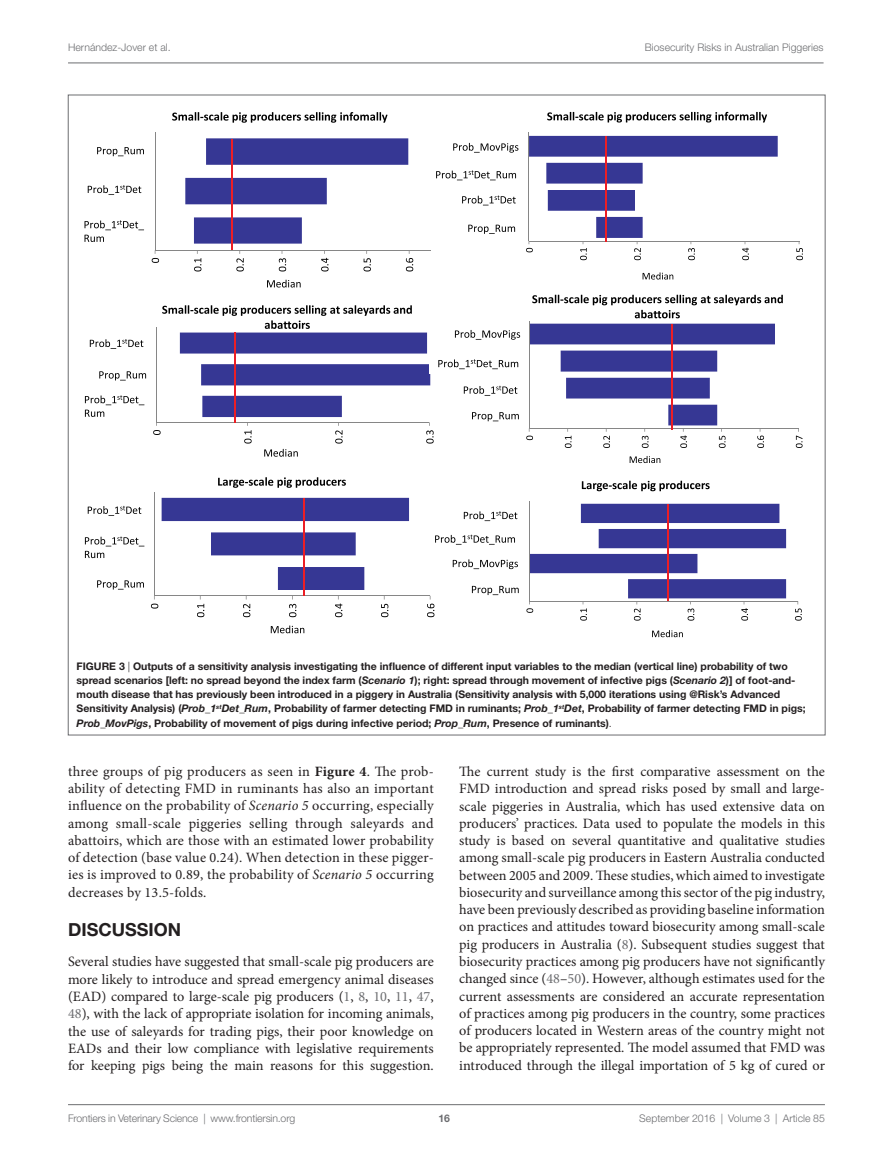
<style>
.page{position:relative;width:893px;height:1170px;background:#fff}
.page>*{position:absolute;margin:0;border:0;box-sizing:border-box;transform-origin:0 0}
.t1{font:700 18px "Helvetica Neue LT Std";color:#231f20}
.t2{font:14.25px/17.2px "Minion Pro";color:#231f20;text-align:justify}
.t3{font:700 10.5px/14.2px "Helvetica Neue LT Std";color:#231f20}
.t4{font:300 10.5px "Helvetica Neue LT Std";color:#6c6d70}
.t5{font:700 10.5px "Helvetica Neue LT Std";color:#6c6d70}
.s1{font-weight:300}
.s2{font-style:italic}
.s3{font-weight:700}
.s4{color:#6c6d70}
</style>
<div class="page">
<svg style="left:185px;top:138px;width:223px;height:105px"></svg>
<hr style="left:155px;top:250px;width:275px;height:1px;background:#868686">
<hr style="left:155px;top:132px;width:1px;height:118px;background:#868686">
<svg style="left:152px;top:250px;width:7px;height:13px"></svg>
<svg style="left:194px;top:251px;width:7px;height:20px"></svg>
<svg style="left:236px;top:251px;width:8px;height:20px"></svg>
<svg style="left:279px;top:251px;width:7px;height:20px"></svg>
<svg style="left:321px;top:251px;width:8px;height:20px"></svg>
<svg style="left:363px;top:251px;width:8px;height:20px"></svg>
<svg style="left:406px;top:251px;width:7px;height:20px"></svg>
<svg style="left:267px;top:280px;width:34px;height:7px"></svg>
<svg style="left:172px;top:112px;width:215px;height:11px"></svg>
<svg style="left:264px;top:449px;width:34px;height:7px"></svg>
<hr style="left:154px;top:595px;width:276px;height:1px;background:#868686">
<hr style="left:154px;top:492px;width:1px;height:103px;background:#868686">
<svg style="left:151px;top:498px;width:258px;height:119px"></svg>
<svg style="left:427px;top:595px;width:7px;height:22px"></svg>
<svg style="left:271px;top:625px;width:33px;height:8px"></svg>
<svg style="left:218px;top:477px;width:128px;height:11px"></svg>
<hr style="left:529px;top:428px;width:270px;height:1px;background:#868686">
<svg style="left:796px;top:429px;width:6px;height:19px"></svg>
<svg style="left:630px;top:456px;width:30px;height:7px"></svg>
<svg style="left:526px;top:295px;width:257px;height:153px"></svg>
<hr style="left:671px;top:324px;width:1px;height:105px;background:#ec1e24">
<hr style="left:529px;top:241px;width:270px;height:1px;background:#868686">
<hr style="left:529px;top:133px;width:1px;height:108px;background:#868686">
<svg style="left:526px;top:136px;width:252px;height:124px"></svg>
<svg style="left:796px;top:241px;width:7px;height:19px"></svg>
<svg style="left:643px;top:272px;width:30px;height:7px"></svg>
<svg style="left:547px;top:112px;width:220px;height:10px"></svg>
<hr style="left:529px;top:601px;width:269px;height:1px;background:#868686">
<hr style="left:529px;top:501px;width:1px;height:100px;background:#868686">
<svg style="left:526px;top:503px;width:260px;height:117px"></svg>
<svg style="left:795px;top:601px;width:7px;height:19px"></svg>
<svg style="left:652px;top:630px;width:31px;height:7px"></svg>
<svg style="left:582px;top:480px;width:128px;height:11px"></svg>
<hr style="left:303px;top:498px;width:2px;height:98px;background:#ec1e24">
<hr style="left:605px;top:137px;width:2px;height:104px;background:#ec1e24">
<hr style="left:231px;top:139px;width:1px;height:110px;background:#ec1e24">
<hr style="left:667px;top:504px;width:1px;height:97px;background:#ec1e24">
<svg style="left:97px;top:147px;width:47px;height:9px"></svg>
<svg style="left:99px;top:371px;width:47px;height:9px"></svg>
<svg style="left:468px;top:224px;width:48px;height:10px"></svg>
<div style="left:464px;top:405px;width:63px;height:21px;background:#fff"></div>
<div style="left:89px;top:573px;width:63px;height:21px;background:#fff"></div>
<svg style="left:97px;top:580px;width:47px;height:9px"></svg>
<div style="left:463px;top:578px;width:64px;height:22px;background:#fff"></div>
<svg style="left:472px;top:585px;width:47px;height:10px"></svg>
<svg style="left:87px;top:185px;width:55px;height:10px"></svg>
<div style="left:454px;top:189px;width:73px;height:21px;background:#fff"></div>
<svg style="left:462px;top:195px;width:54px;height:10px"></svg>
<svg style="left:89px;top:339px;width:55px;height:10px"></svg>
<div style="left:455px;top:379px;width:73px;height:21px;background:#fff"></div>
<div style="left:79px;top:499px;width:73px;height:21px;background:#fff"></div>
<svg style="left:87px;top:505px;width:55px;height:11px"></svg>
<div style="left:455px;top:504px;width:73px;height:21px;background:#fff"></div>
<svg style="left:463px;top:511px;width:55px;height:10px"></svg>
<div style="left:79px;top:530px;width:74px;height:34px;background:#fff"></div>
<svg style="left:85px;top:536px;width:59px;height:22px"></svg>
<svg style="left:85px;top:395px;width:60px;height:22px"></svg>
<svg style="left:85px;top:220px;width:59px;height:22px"></svg>
<div style="left:428px;top:164px;width:99px;height:21px;background:#fff"></div>
<svg style="left:436px;top:170px;width:81px;height:10px"></svg>
<div style="left:430px;top:353px;width:99px;height:21px;background:#fff"></div>
<svg style="left:435px;top:534px;width:80px;height:10px"></svg>
<svg style="left:453px;top:143px;width:66px;height:10px"></svg>
<div style="left:446px;top:323px;width:82px;height:21px;background:#fff"></div>
<svg style="left:153px;top:305px;width:367px;height:138px"></svg>
<svg style="left:453px;top:559px;width:65px;height:10px"></svg>
<hr style="left:68px;top:63px;width:756px;height:1px;background:#6c6d70">
<hr style="left:68px;top:1104px;width:757px;height:1px;background:#6c6d70">
<p class="t4" style="left:68px;top:41px;width:104px">Hernández-Jover et al.</p>
<p class="t4" style="left:645px;top:41px;width:180px">Biosecurity Risks in Australian Piggeries</p>
<p class="t3" style="left:77px;top:658px;width:731px">FIG URE 3 <span class="s1">|</span> Outputs of a sensitivity analysis investigating the influence of different input variables to the median (vertical line) probability of two spread scenarios [left: no spread beyond the index farm (<span class="s2">Scenario 1</span>); right: spread through movement of infective pigs (<span class="s2">Scenario 2</span>)] of foot-and&shy;mouth disease that has previously been introduced in a piggery in Australia (Sensitivity analysis with 5,000 iterations using @Risk’s Advanced Sensitivity Analysis) (<span class="s2">Prob_1</span><sup>st</sup><span class="s2">Det_Rum</span>, Probability of farmer detecting FMD in ruminants; <span class="s2">Prob_1</span><sup>st</sup><span class="s2">Det</span>, Probability of farmer detecting FMD in pigs; <span class="s2">Prob_MovPigs</span>, Probability of movement of pigs during infective period; <span class="s2">Prop_Rum</span>, Presence of ruminants)<span class="s1">.</span></p>
<p class="t2" style="left:68px;top:762px;width:367px">three groups of pig producers as seen in <span class="s3">Figure 4</span>. The prob&shy;ability of detecting FMD in ruminants has also an important influence on the probability of <span class="s2">Scenario 5</span> occurring, especially among small-scale piggeries selling through saleyards and abattoirs, which are those with an estimated lower probability of detection (base value 0.24). When detection in these pigger&shy;ies is improved to 0.89, the probability of <span class="s2">Scenario 5</span> occurring decreases by 13.5-folds.</p>
<p class="t1" style="left:68px;top:918px;width:112px">DISCUSSION</p>
<p class="t2" style="left:68px;top:953px;width:367px">Several studies have suggested that small-scale pig producers are more likely to introduce and spread emergency animal diseases (EAD) compared to large-scale pig producers (<span class="s4">1</span>, <span class="s4">8</span>, <span class="s4">10</span>, <span class="s4">11</span>, <span class="s4">47</span>, <span class="s4">48</span>), with the lack of appropriate isolation for incoming animals, the use of saleyards for trading pigs, their poor knowledge on EADs and their low compliance with legislative requirements for keeping pigs being the main reasons for this suggestion.</p>
<p class="t2" style="left:459px;top:763px;width:367px">The current study is the first comparative assessment on the FMD introduction and spread risks posed by small and large&shy;scale piggeries in Australia, which has used extensive data on producers’ practices. Data used to populate the models in this study is based on several quantitative and qualitative studies among small-scale pig producers in Eastern Australia conducted between 2005 and 2009. These studies, which aimed to investigate biosecurity and surveillance among this sector of the pig industry, have been previously described as providing baseline information on practices and attitudes toward biosecurity among small-scale pig producers in Australia (<span class="s4">8</span>). Subsequent studies suggest that biosecurity practices among pig producers have not significantly changed since (<span class="s4">48</span>–<span class="s4">50</span>). However, although estimates used for the current assessments are considered an accurate representation of practices among pig producers in the country, some practices of producers located in Western areas of the country might not be appropriately represented. The model assumed that FMD was introduced through the illegal importation of 5 kg of cured or</p>
<p class="t4" style="left:68px;top:1111px;width:229px">Frontiers in Veterinary Science | www.frontiersin.org</p>
<p class="t4" style="left:639px;top:1111px;width:187px">September 2016 | Volume 3 | Article 85</p>
<p class="t5" style="left:439px;top:1111px;width:13px">16</p>
</div>
